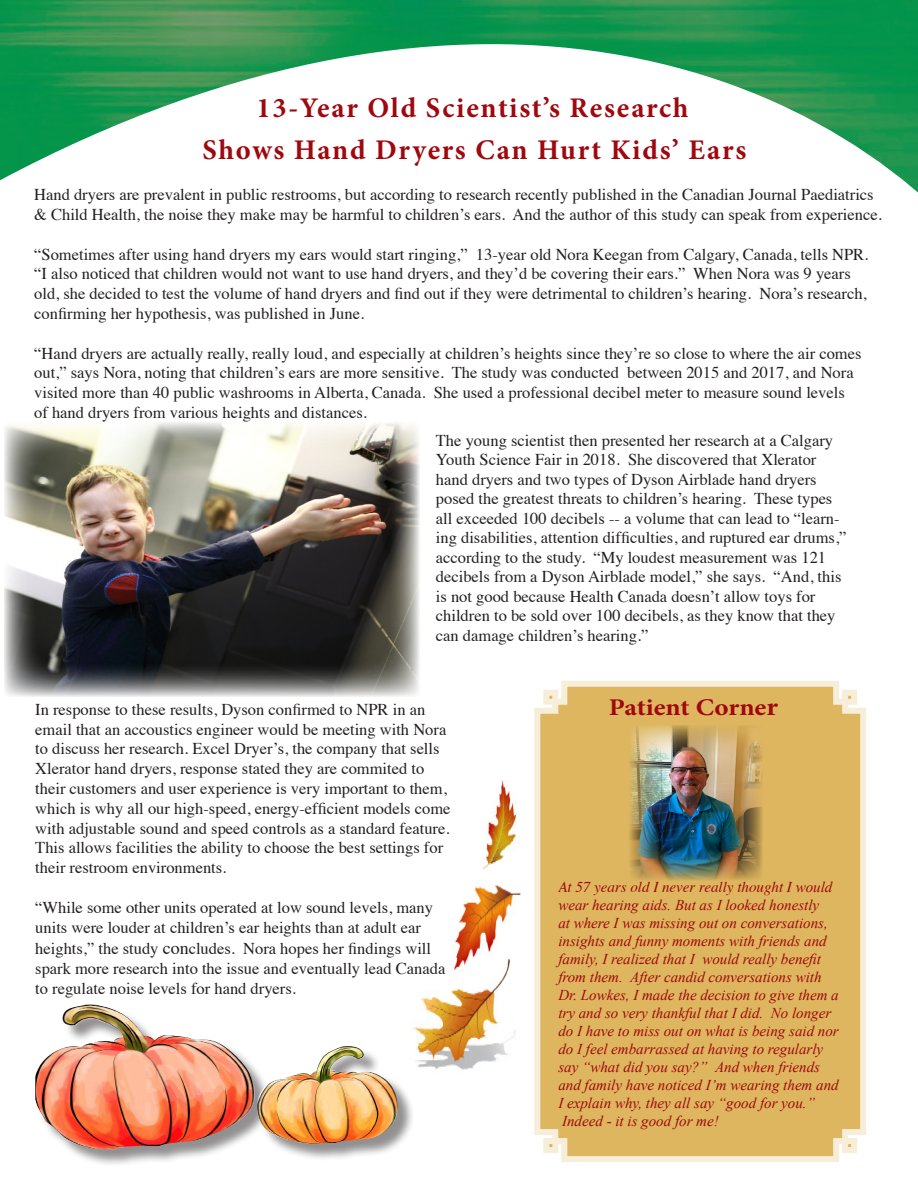
<style>
.page{position:relative;width:918px;height:1188px;background:#fff}
.page>*{position:absolute;margin:0;border:0;box-sizing:border-box;transform-origin:0 0}
.t1{font:700 28.5px "Minion Pro";letter-spacing:.06em;color:#9f080e}
.t2{font:700 24px "Minion Pro";letter-spacing:-.005em;color:#9f080e;scale:1.13 1}
.t3{font:16.5px/19.8px "Times";color:#231f20}
.t4{font:italic 15px/18px "Times New Roman";color:#9f080e}
.s1{font-size:18px}
.s2{font-size:25.5px}
.s3{font-family:"Times"}
</style>
<div class="page">
<img style="left:416px;top:780px;width:105px;height:290px">
<img style="left:0;top:0;width:918px;height:27px">
<svg style="left:0;top:27px;width:918px;height:166px"></svg>
<div style="left:35px;top:1006px;width:381px;height:161px;background:#231f20;opacity:.5"></div>
<img style="left:35px;top:1004px;width:367px;height:145px">
<img style="left:4px;top:422px;width:416px;height:275px">
<svg style="left:534px;top:681px;width:332px;height:481px;background:#e0bb6a"></svg>
<div style="left:591px;top:696px;width:224px;height:29px;background:#deb65f"></div>
<img style="left:629px;top:725px;width:134px;height:155px">
<p class="t1" style="left:256px;top:88px;width:434px">13-Year Old Scientist’s Research</p>
<p class="t1" style="left:202px;top:130px;width:545px">Shows Hand Dryers Can Hurt Kids’ Ears</p>
<p class="t3" style="left:34px;top:183px;width:849px">Hand dryers are prevalent in public restrooms, but according to research recently published in the Canadian Journal Paediatrics &amp; Child Health, the noise they make may be harmful to children’s ears. And the author of this study can speak from experience.</p>
<p class="t3" style="left:34px;top:243px;width:836px">“Sometimes after using hand dryers my ears would start ringing,” 13-year old Nora Keegan from Calgary, Canada, tells NPR.</p>
<p class="t3" style="left:34px;top:263px;width:818px">“I also noticed that children would not want to use hand dryers, and they’d be covering their ears.” When Nora was 9 years</p>
<p class="t3" style="left:34px;top:282px;width:834px">old, she decided to test the volume of hand dryers and find out if they were detrimental to children’s hearing. Nora’s research,</p>
<p class="t3" style="left:34px;top:302px;width:331px">confirming her hypothesis, was published in June.</p>
<p class="t3" style="left:34px;top:342px;width:829px">“Hand dryers are actually really, really loud, and especially at children’s heights since they’re so close to where the air comes out,” says Nora, noting that children’s ears are more sensitive. The study was conducted between 2015 and 2017, and Nora</p>
<p class="t3" style="left:34px;top:381px;width:812px">visited more than 40 public washrooms in Alberta, Canada. She used a professional decibel meter to measure sound levels</p>
<p class="t3" style="left:34px;top:401px;width:334px">of hand dryers from various heights and distances.</p>
<p class="t3" style="left:436px;top:429px;width:412px">The young scientist then presented her research at a Calgary Youth Science Fair in 2018. She discovered that Xlerator hand dryers and two types of Dyson Airblade hand dryers posed the greatest threats to children’s hearing. These types all exceeded 100 decibels -- a volume that can lead to “learn&shy;ing disabilities, attention difficulties, and ruptured ear drums,” according to the study. “My loudest measurement was 121 decibels from a Dyson Airblade model,” she says. “And, this is not good because Health Canada doesn’t allow toys for children to be sold over 100 decibels, as they know that they can damage children’s hearing.”</p>
<p class="t3" style="left:35px;top:698px;width:417px">In response to these results, Dyson confirmed to NPR in an email that an accoustics engineer would be meeting with Nora to discuss her research. Excel Dryer’s, the company that sells Xlerator hand dryers, response stated they are commited to their customers and user experience is very important to them, which is why all our high-speed, energy-efficient models come with adjustable sound and speed controls as a standard feature.<br>This allows facilities the ability to choose the best settings for their restroom environments.</p>
<p class="t3" style="left:35px;top:896px;width:399px">“While some other units operated at low sound levels, many units were louder at children’s ear heights than at adult ear</p>
<p class="t3" style="left:35px;top:937px;width:412px">heights,” the study <span class="s1">con</span>cludes. Nora hopes her findings will spark more research into the issue and eventually lead Canada to regulate noise levels for hand dryers.</p>
<p class="t2" style="left:609px;top:690px;width:151px">Patient Corne<span class="s2">r</span></p>
<p class="t4" style="left:558px;top:877px;width:275px"><span class="s3">At 57 years old I never really thought I</span> would wear hearing aids. But as I looked honestly at where I was missing out on conversations, insights and funny moments with friends and family, I realized that I would really benefit from them. After candid conversations with</p>
<p class="t4" style="left:558px;top:985px;width:282px">Dr. Lowkes, I made the decision to give them a try and so very thankful that I did. No longer do I have to miss out on what is being said nor do I feel embarrassed at having to regularly</p>
<p class="t4" style="left:558px;top:1057px;width:263px">say “what did you say?” And when friends</p>
<p class="t4" style="left:558px;top:1075px;width:282px">and family have noticed I’m wearing them and</p>
<p class="t4" style="left:558px;top:1093px;width:258px">I explain why, they all say “good for you.”</p>
<p class="t4" style="left:562px;top:1111px;width:158px">Indeed - it is good for me!</p>
</div>
